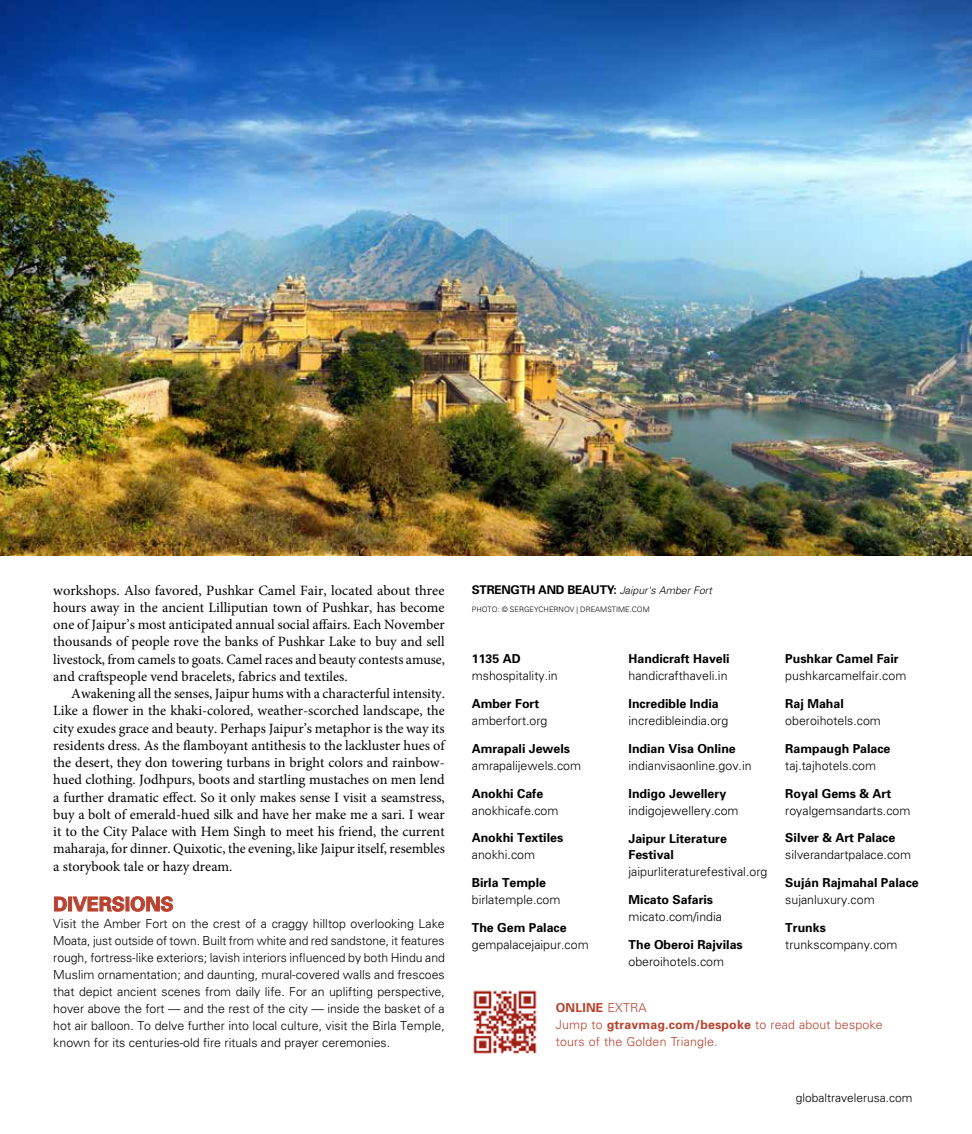
<style>
.page{position:relative;width:972px;height:1134px;background:#fff}
.page>*{position:absolute;margin:0;border:0;box-sizing:border-box;transform-origin:0 0}
.t1{font:700 19.5px "Univers";color:#b9422f}
.t2{font:14.25px/17.2px "Minion Pro";color:#000;text-align:justify}
.t3{font:300 12.3px/17px "Univers";color:#000;text-align:justify}
.t4{font:700 12.3px/17px "Univers";color:#000}
.t5{font:300 12.3px/17px "Univers";letter-spacing:.015em;color:#b9422f}
.t6{font:700 12px "Univers";letter-spacing:-.02em;color:#000}
.t7{font:300 12px "Univers";color:#000}
.t8{font:300 7.5px "Univers";color:#000}
.s1{font-weight:300;font-style:italic;font-size:10.5px}
.s2{font-weight:700}
</style>
<div class="page">
<img style="left:0;top:0;width:972px;height:556px">
<img style="left:473px;top:990px;width:64px;height:64px">
<svg style="left:54px;top:896px;width:119px;height:16px"></svg>
<p class="t2" style="left:53px;top:581px;width:393px">workshops. Also favored, Pushkar Camel Fair, located about three hours away in the ancient Lilliputian town of Pushkar, has become one of Jaipur’s most anticipated annual social affairs. Each November thousands of people rove the banks of Pushkar Lake to buy and sell livestock, from camels to goats. Camel races and beauty contests amuse, and craftspeople vend bracelets, fabrics and textiles.</p>
<p class="t2" style="left:53px;top:685px;width:393px;text-indent:18px">Awakening all the senses, Jaipur hums with a characterful intensity.<br>Like a flower in the khaki-colored, weather-scorched landscape, the city exudes grace and beauty. Perhaps Jaipur’s metaphor is the way its residents dress. As the flamboyant antithesis to the lackluster hues of the desert, they don towering turbans in bright colors and rainbow&shy;hued clothing. Jodhpurs, boots and startling mustaches on men lend a further dramatic effect. So it only makes sense I visit a seamstress, buy a bolt of emerald-hued silk and have her make me a sari. I wear it to the City Palace with Hem Singh to meet his friend, the current maharaja, for dinner. Quixotic, the evening, like Jaipur itself, resembles a storybook tale or hazy dream.</p>
<h1 class="t1" style="left:53px;top:892px;width:122px">DIVERSIONS</h1>
<p class="t3" style="left:53px;top:915px;width:393px">Visit the Amber Fort on the crest of a craggy hilltop overlooking Lake Moata, just outside of town. Built from white and red sandstone, it features rough, fortress-like exteriors; lavish interiors influenced by both Hindu and Muslim ornamentation; and daunting, mural-covered walls and frescoes that depict ancient scenes from daily life. For an uplifting perspective, hover above the fort — and the rest of the city — inside the basket of a hot air balloon. To delve further into local culture, visit the Birla Temple, known for its centuries-old fire rituals and prayer ceremonies.</p>
<p class="t6" style="left:472px;top:582px;width:242px">STRENGTH AND BEAUTY: <span class="s1">Jaipur's Amber Fort</span></p>
<p class="t8" style="left:472px;top:605px;width:180px">PHOTO: © SERGEYCHERNOV | DREAMSTIME.COM</p>
<p class="t4" style="left:472px;top:650px;width:50px">1135 AD</p>
<p class="t3" style="left:472px;top:667px;width:87px">mshospitality.in</p>
<p class="t4" style="left:472px;top:695px;width:69px">Amber Fort</p>
<p class="t3" style="left:472px;top:712px;width:77px">amberfort.org</p>
<p class="t4" style="left:472px;top:740px;width:100px">Amrapali Jewels</p>
<p class="t3" style="left:472px;top:757px;width:111px">amrapalijewels.com</p>
<p class="t4" style="left:472px;top:785px;width:73px">Anokhi Cafe</p>
<p class="t3" style="left:472px;top:802px;width:88px">anokhicafe.com</p>
<p class="t4" style="left:472px;top:830px;width:93px">Anokhi Textiles</p>
<p class="t3" style="left:472px;top:847px;width:65px">anokhi.com</p>
<p class="t4" style="left:472px;top:874px;width:76px">Birla Temple</p>
<p class="t3" style="left:472px;top:891px;width:90px">birlatemple.com</p>
<p class="t4" style="left:472px;top:919px;width:96px">The Gem Palace</p>
<p class="t3" style="left:472px;top:936px;width:118px">gempalacejaipur.com</p>
<p class="t4" style="left:629px;top:650px;width:103px">Handicraft Haveli</p>
<p class="t3" style="left:629px;top:667px;width:101px">handicrafthaveli.in</p>
<p class="t4" style="left:629px;top:695px;width:92px">Incredible India</p>
<p class="t3" style="left:629px;top:712px;width:101px">incredibleindia.org</p>
<p class="t4" style="left:629px;top:740px;width:109px">Indian Visa Online</p>
<p class="t3" style="left:629px;top:757px;width:125px">indianvisaonline.gov.in</p>
<p class="t4" style="left:629px;top:785px;width:99px">Indigo Jewellery</p>
<p class="t3" style="left:629px;top:802px;width:112px">indigojewellery.com</p>
<p class="t4" style="left:629px;top:830px;width:100px">Jaipur Literature<br>Festival</p>
<p class="t3" style="left:629px;top:863px;width:140px">jaipurliteraturefestival.org</p>
<p class="t4" style="left:629px;top:891px;width:86px">Micato Safaris</p>
<p class="t3" style="left:629px;top:908px;width:95px">micato.com/india</p>
<p class="t4" style="left:629px;top:936px;width:116px">The Oberoi Rajvilas</p>
<p class="t3" style="left:629px;top:953px;width:97px">oberoihotels.com</p>
<p class="t4" style="left:785px;top:650px;width:115px">Pushkar Camel Fair</p>
<p class="t3" style="left:785px;top:667px;width:123px">pushkarcamelfair.com</p>
<p class="t4" style="left:785px;top:695px;width:60px">Raj Mahal</p>
<p class="t3" style="left:785px;top:712px;width:97px">oberoihotels.com</p>
<p class="t4" style="left:785px;top:740px;width:107px">Rampaugh Palace</p>
<p class="t3" style="left:785px;top:757px;width:92px">taj.tajhotels.com</p>
<p class="t4" style="left:785px;top:785px;width:107px">Royal Gems &amp; Art</p>
<p class="t3" style="left:785px;top:802px;width:127px">royalgemsandarts.com</p>
<p class="t4" style="left:785px;top:830px;width:112px">Silver &amp; Art Palace</p>
<p class="t3" style="left:785px;top:847px;width:127px">silverandartpalace.com</p>
<p class="t4" style="left:785px;top:874px;width:135px">Suján Rajmahal Palace</p>
<p class="t3" style="left:785px;top:891px;width:91px">sujanluxury.com</p>
<p class="t4" style="left:785px;top:919px;width:42px">Trunks</p>
<p class="t3" style="left:785px;top:936px;width:114px">trunkscompany.com</p>
<p class="t5" style="left:556px;top:999px;width:328px"><span class="s2">ONLINE</span> EXTRA<br>Jump to <span class="s2">gtravmag.com/bespoke</span> to read about bespoke tours of the Golden Triangle.</p>
<p class="t7" style="left:796px;top:1091px;width:118px">globaltravelerusa.com</p>
</div>
